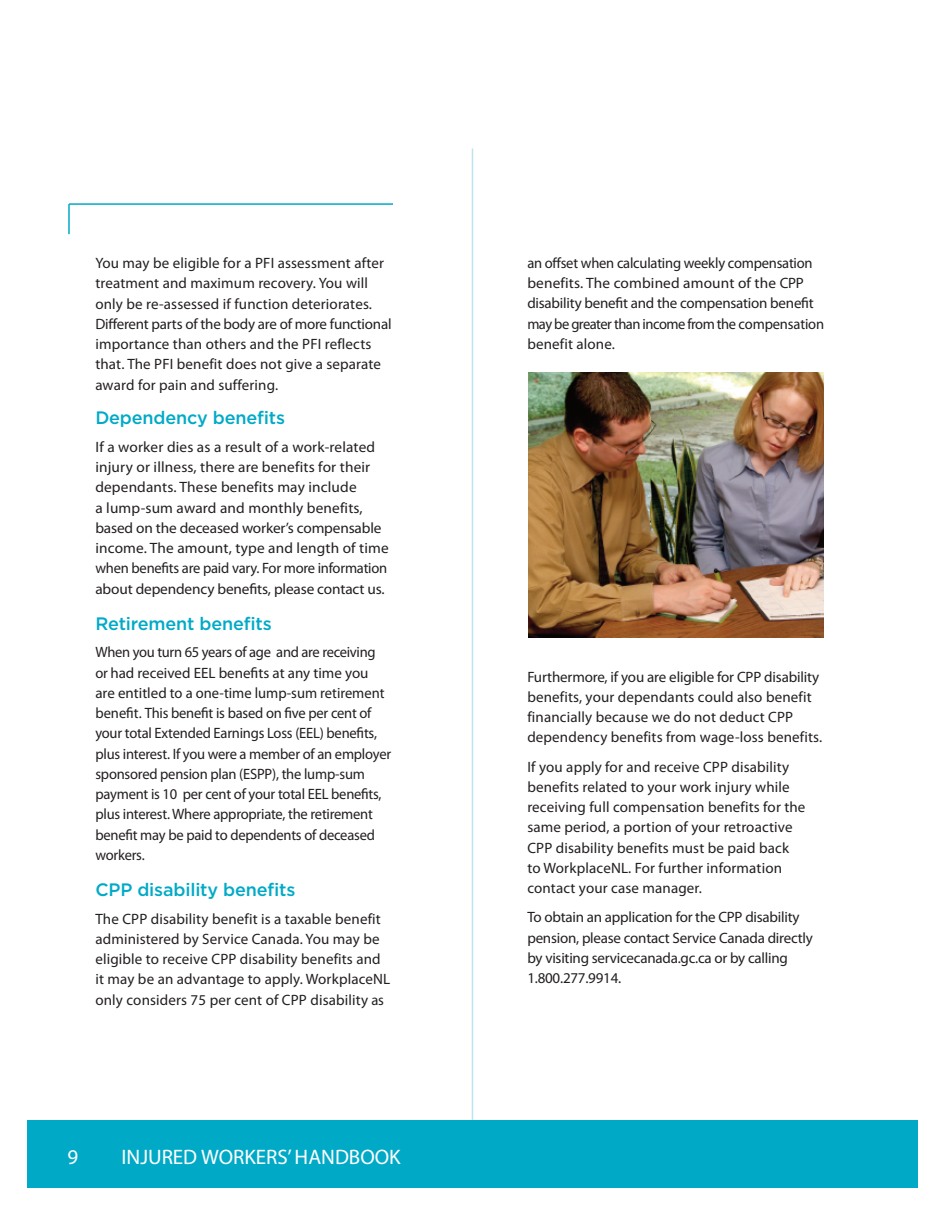
<style>
.page{position:relative;width:945px;height:1215px;background:#fff}
.page>*{position:absolute;margin:0;border:0;box-sizing:border-box;transform-origin:0 0}
.t1{font:21px "Myriad Pro";color:#fff}
.t2{font:500 18px "Gotham";letter-spacing:-.01em;color:#00aac7}
.t3{font:15px/20.2px "Myriad Pro";letter-spacing:.005em;color:#231f20}
.t4{font:15px/20.2px "Myriad Pro";letter-spacing:-.015em;color:#231f20}
</style>
<div class="page">
<hr style="left:472px;top:148px;width:1px;height:980px;background:#bfe3ed">
<hr style="left:69px;top:203px;width:324px;height:2px;background:#00aac7">
<hr style="left:68px;top:204px;width:2px;height:30px;background:#00aac7">
<img style="left:528px;top:372px;width:296px;height:265px">
<div style="left:28px;top:1120px;width:890px;height:68px;background:#00aac7"></div>
<p class="t3" style="left:95px;top:254px;width:298px">You may be eligible for a PFI assessment after treatment and maximum recovery. You will only be re-assessed if function deteriorates.<br>Different parts of the body are of more functional importance than others and the PFI reflects that. The PFI benefit does not give a separate award for pain and suffering.</p>
<p class="t2" style="left:95px;top:412px;width:191px">Dependency benefits</p>
<p class="t3" style="left:95px;top:438px;width:295px">If a worker dies as a result of a work-related injury or illness, there are benefits for their dependants. These benefits may include<br>a lump-sum award and monthly benefits, based on the deceased worker’s compensable income. The amount, type and length of time when benefits are paid vary. For more information about dependency benefits, please contact us.</p>
<p class="t2" style="left:95px;top:617px;width:178px">Retirement benefits</p>
<p class="t4" style="left:95px;top:643px;width:297px">When you turn 65 years of age and are receiving or had received EEL benefits at any time you are entitled to a one-time lump-sum retirement benefit. This benefit is based on five per cent of your total Extended Earnings Loss (EEL) benefits, plus interest. If you were a member of an employer sponsored pension plan (ESPP), the lump-sum payment is 10 per cent of your total EEL benefits, plus interest. Where appropriate, the retirement benefit may be paid to dependents of deceased workers.</p>
<p class="t2" style="left:95px;top:883px;width:202px">CPP disability benefits</p>
<p class="t3" style="left:95px;top:910px;width:297px">The CPP disability benefit is a taxable benefit administered by Service Canada. You may be eligible to receive CPP disability benefits and it may be an advantage to apply. WorkplaceNL only considers 75 per cent of CPP disability as</p>
<h1 class="t1" style="left:68px;top:1149px;width:12px">9</h1>
<h1 class="t1" style="left:121px;top:1149px;width:281px">INJURED WORKERS’HANDBOOK</h1>
<p class="t4" style="left:527px;top:254px;width:298px">an offset when calculating weekly compensation benefits. The combined amount of the CPP disability benefit and the compensation benefit may be greater than income from the compensation benefit alone.</p>
<p class="t3" style="left:527px;top:668px;width:296px">Furthermore, if you are eligible for CPP disability benefits, your dependants could also benefit financially because we do not deduct CPP dependency benefits from wage-loss benefits.</p>
<p class="t3" style="left:527px;top:758px;width:280px">If you apply for and receive CPP disability benefits related to your work injury while receiving full compensation benefits for the same period, a portion of your retroactive CPP disability benefits must be paid back to WorkplaceNL. For further information contact your case manager.</p>
<p class="t4" style="left:527px;top:908px;width:287px">To obtain an application for the CPP disability pension, please contact Service Canada directly by visiting servicecanada.gc.ca or by calling 1.800.277.9914.</p>
</div>
